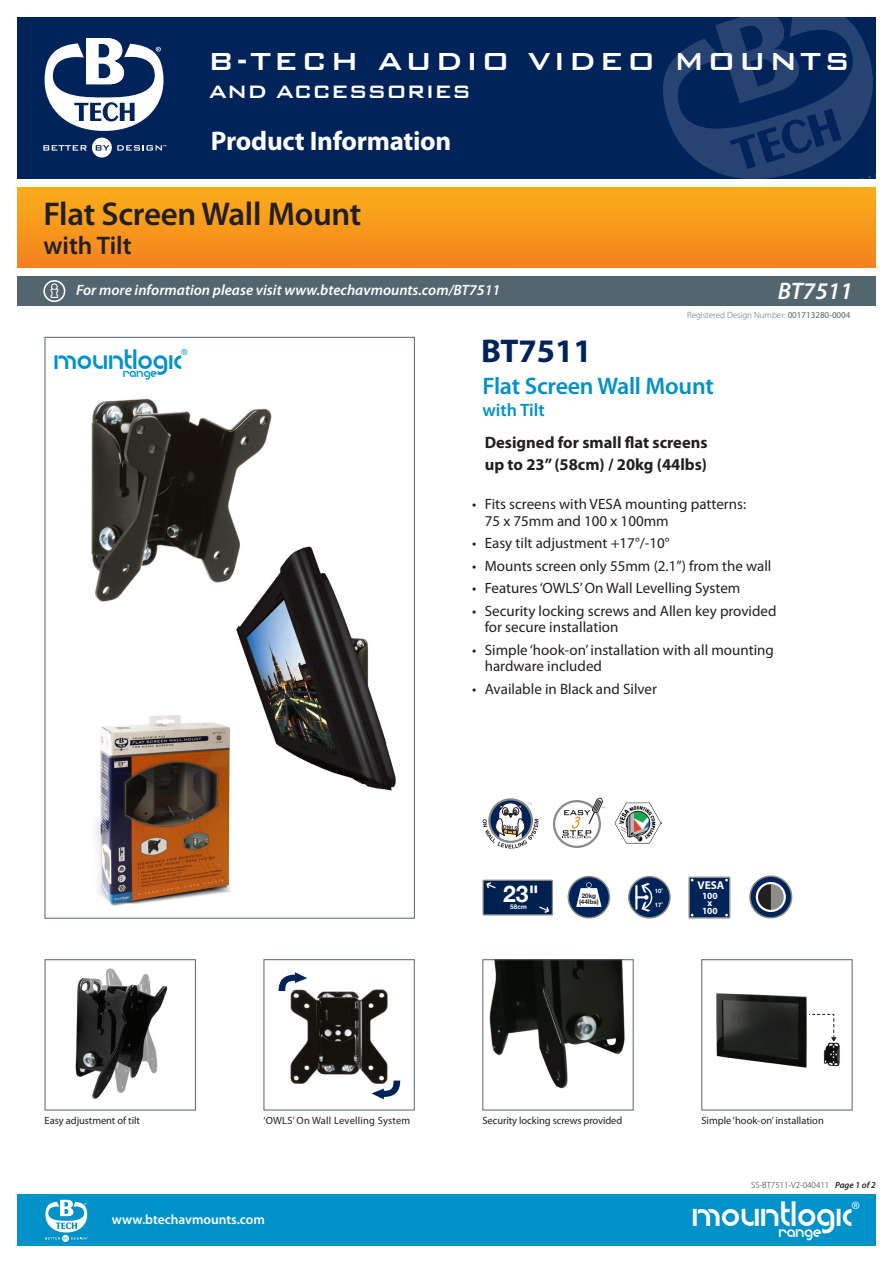
<style>
.page{position:relative;width:893px;height:1263px;background:#fff}
.page>*{position:absolute;margin:0;border:0;box-sizing:border-box;transform-origin:0 0}
.t1{font:37.2px "Baby Face";letter-spacing:-.04em;color:#fff}
.t2{font:500 33px "Bank Gothic BT";letter-spacing:.08em;color:#fff}
.t3{font:600 33px "Myriad Pro";letter-spacing:-.01em;color:#231f20}
.t4{font:700 33px "Myriad Pro";color:#002359}
.t5{font:29.7px "Baby Face";letter-spacing:-.04em;color:#0092c8}
.t6{font:700 27px "Myriad Pro";letter-spacing:-.01em;color:#fff}
.t7{font:600 25.5px "Myriad Pro";color:#231f20}
.t8{font:600 24px "Myriad Pro";letter-spacing:-.01em;color:#0092c8}
.t9{font:500 24px "Bank Gothic BT";letter-spacing:-.02em;color:#fff}
.t10{font:italic 600 24px "Myriad Pro";color:#fff}
.t11{font:700 22.95px "Helvetica Neue";color:#fff}
.t12{font:600 18px "Myriad Pro";color:#0092c8}
.t13{font:16.8px "Baby Face";letter-spacing:-.04em;color:#fff}
.t14{font:16.65px "Myriad";color:#fff}
.t15{font:700 16.5px/22.5px "Myriad Pro";color:#231f20}
.t16{font:15px/16.5px "Myriad Pro";color:#231f20}
.t17{font:italic 600 15px "Myriad Pro";color:#fff}
.t18{font:600 13.5px "Myriad Pro";color:#fff}
.t19{font:13.35px "Baby Face";letter-spacing:-.04em;color:#0092c8}
.t20{font:13.2px "Myriad";color:#0092c8}
.t21{font:700 11.4px "Myriad Pro";color:#fff}
.t22{font:10.5px "Myriad Pro";letter-spacing:-.005em;color:#231f20}
.t23{font:10.5px "Myriad Pro";letter-spacing:.02em;color:#231f20}
.t24{font:700 9.45px/7.5px "Myriad Pro";color:#fff;text-align:center}
.t25{font:300 9px "Myriad Pro";color:#53656e}
.t26{font:300 9px "Myriad Pro";color:#231f20}
.t27{font:700 6.3px "Helvetica Neue";color:#231f20}
.t28{font:700 6.3px "Helvetica Neue";color:#fff}
.t29{font:700 6px "Helvetica Neue";color:#fff}
.t30{font:500 6px "Bank Gothic BT";color:#8b8b87}
.s1{font-weight:400}
.s2{font-weight:600;font-style:italic}
</style>
<div class="page">
<img style="left:489px;top:961px;width:136px;height:128px">
<div style="left:482px;top:959px;width:152px;height:151px;border:1px solid #53656e"></div>
<div style="left:568px;top:876px;width:41px;height:42px;background:#002359;border-radius:50%"></div>
<div style="left:568px;top:876px;width:42px;height:42px;border:1px solid #8b8b87;border-radius:50%"></div>
<svg style="left:576px;top:882px;width:26px;height:25px"></svg>
<div style="left:483px;top:880px;width:69px;height:35px;background:#00214f"></div>
<div style="left:482px;top:880px;width:71px;height:35px;border:1px solid #8b8b87"></div>
<svg style="left:486px;top:882px;width:63px;height:31px"></svg>
<div style="left:629px;top:877px;width:41px;height:41px;background:#002359;border-radius:50%"></div>
<div style="left:628px;top:876px;width:43px;height:42px;border:1px solid #8b8b87;border-radius:50%"></div>
<hr style="left:635px;top:886px;width:2px;height:23px;background:#fff">
<svg style="left:636px;top:883px;width:17px;height:29px"></svg>
<img style="left:75px;top:968px;width:93px;height:131px">
<div style="left:45px;top:959px;width:151px;height:151px;border:1px solid #53656e"></div>
<img style="left:615px;top:803px;width:47px;height:41px">
<svg style="left:554px;top:801px;width:46px;height:46px"></svg>
<div style="left:553px;top:800px;width:48px;height:48px;border:2px solid #8b8b87;border-radius:50%"></div>
<svg style="left:562px;top:797px;width:41px;height:41px"></svg>
<svg style="left:489px;top:799px;width:43px;height:43px"></svg>
<div style="left:488px;top:798px;width:45px;height:45px;border:2px solid #8b8b87;border-radius:50%"></div>
<svg style="left:483px;top:803px;width:56px;height:45px"></svg>
<div style="left:17px;top:1195px;width:859px;height:51px;background:#0092c8"></div>
<svg style="left:45px;top:1200px;width:43px;height:42px"></svg>
<div style="left:17px;top:17px;width:859px;height:162px;background:#002359"></div>
<svg style="left:663px;top:17px;width:213px;height:162px"></svg>
<svg style="left:44px;top:38px;width:119px;height:93px"></svg>
<svg style="left:43px;top:138px;width:123px;height:20px"></svg>
<div style="left:17px;top:187px;width:859px;height:81px;background:linear-gradient(to bottom,#faae1a,#f58120)"></div>
<div style="left:17px;top:276px;width:859px;height:30px;background:#53656e"></div>
<svg style="left:43px;top:280px;width:22px;height:22px"></svg>
<img style="left:236px;top:546px;width:160px;height:245px">
<div style="left:701px;top:959px;width:151px;height:151px;border:1px solid #53656e"></div>
<svg style="left:809px;top:1013px;width:28px;height:28px"></svg>
<img style="left:716px;top:993px;width:91px;height:75px">
<img style="left:824px;top:1042px;width:16px;height:25px">
<img style="left:291px;top:989px;width:97px;height:94px">
<div style="left:264px;top:959px;width:151px;height:151px;border:1px solid #53656e"></div>
<svg style="left:279px;top:972px;width:28px;height:19px"></svg>
<svg style="left:371px;top:1080px;width:29px;height:19px"></svg>
<svg style="left:750px;top:876px;width:42px;height:42px"></svg>
<div style="left:749px;top:875px;width:43px;height:43px;border:1px solid #8b8b87;border-radius:50%"></div>
<svg style="left:757px;top:883px;width:27px;height:27px"></svg>
<div style="left:756px;top:882px;width:30px;height:30px;border:2px solid #fff;border-radius:50%"></div>
<div style="left:689px;top:877px;width:41px;height:41px;background:#002359"></div>
<div style="left:688px;top:876px;width:42px;height:42px;border:1px solid #8b8b87"></div>
<img style="left:95px;top:706px;width:151px;height:200px">
<img style="left:92px;top:398px;width:179px;height:204px">
<p class="t2" style="left:208px;top:43px;width:644px">B-TECH AUDIO VIDEO MOUNTS</p>
<p class="t9" style="left:209px;top:78px;width:264px">AND ACCESSORIES</p>
<p class="t6" style="left:211px;top:124px;width:242px">Product Information</p>
<p class="t3" style="left:43px;top:193px;width:320px">Flat Screen Wall Mount</p>
<p class="t7" style="left:43px;top:229px;width:90px">with Tilt</p>
<p class="t17" style="left:76px;top:281px;width:426px">For more information please visit www.btechavmounts.com/BT7511</p>
<p class="t10" style="left:778px;top:276px;width:76px">BT7511</p>
<p class="t5" style="left:53px;top:345px;width:130px">mountlogic</p>
<p class="t20" style="left:181px;top:347px;width:8px">®</p>
<p class="t19" style="left:123px;top:366px;width:36px">range</p>
<p class="t4" style="left:481px;top:329px;width:112px">BT7511</p>
<p class="t25" style="left:687px;top:310px;width:165px">Registered Design Number: <span class="s1">001713280-0004</span></p>
<p class="t8" style="left:482px;top:371px;width:233px">Flat Screen Wall Mount</p>
<p class="t12" style="left:482px;top:398px;width:64px">with Tilt</p>
<p class="t15" style="left:485px;top:431px;width:224px">Designed for small flat screens up to 23” (58cm) / 20kg (44lbs)</p>
<p class="t16" style="left:485px;top:496px;width:263px;text-indent:-12px">• Fits screens with VESA mounting patterns:<br>75 x 75mm and 100 x 100mm</p>
<p class="t16" style="left:472px;top:535px;width:199px">• Easy tilt adjustment +17°/-10°</p>
<p class="t16" style="left:472px;top:557px;width:301px">• Mounts screen only 55mm (2.1”) from the wall</p>
<p class="t16" style="left:472px;top:580px;width:270px">• Features‘OWLS’On Wall Levelling System</p>
<p class="t16" style="left:485px;top:602px;width:293px;text-indent:-12px">• Security locking screws and Allen key provided for secure installation</p>
<p class="t16" style="left:485px;top:641px;width:291px;text-indent:-12px">• Simple ‘hook-on’ installation with all mounting hardware included</p>
<p class="t16" style="left:472px;top:680px;width:186px">• Available in Black and Silver</p>
<p class="t11" style="left:503px;top:880px;width:38px">23"</p>
<p class="t28" style="left:510px;top:903px;width:18px">58cm</p>
<p class="t30" style="left:601px;top:806px;width:7px">™</p>
<p class="t27" style="left:582px;top:892px;width:16px">20kg</p>
<p class="t27" style="left:579px;top:898px;width:21px">(44Ibs)</p>
<p class="t29" style="left:655px;top:887px;width:10px">10˚</p>
<p class="t29" style="left:655px;top:901px;width:10px">17˚</p>
<p class="t21" style="left:697px;top:878px;width:28px">VESA</p>
<p class="t24" style="left:702px;top:891px;width:17px">100</p>
<p class="t24" style="left:702px;top:899px;width:17px">x<br>100</p>
<p class="t22" style="left:45px;top:1114px;width:97px">Easy adjustment of tilt</p>
<p class="t23" style="left:264px;top:1114px;width:148px">‘OWLS’ On Wall Levelling System</p>
<p class="t22" style="left:701px;top:1114px;width:124px">Simple ‘hook-on’ installation</p>
<p class="t22" style="left:482px;top:1114px;width:141px">Security locking screws provided</p>
<p class="t26" style="left:751px;top:1179px;width:126px">SS-BT7511-V2-040411 <span class="s2">Page 1 of 2</span></p>
<p class="t18" style="left:112px;top:1211px;width:155px">www.btechavmounts.com</p>
<p class="t1" style="left:691px;top:1196px;width:163px">mountlogic</p>
<p class="t14" style="left:852px;top:1199px;width:10px">®</p>
<p class="t13" style="left:778px;top:1223px;width:45px">range</p>
</div>
